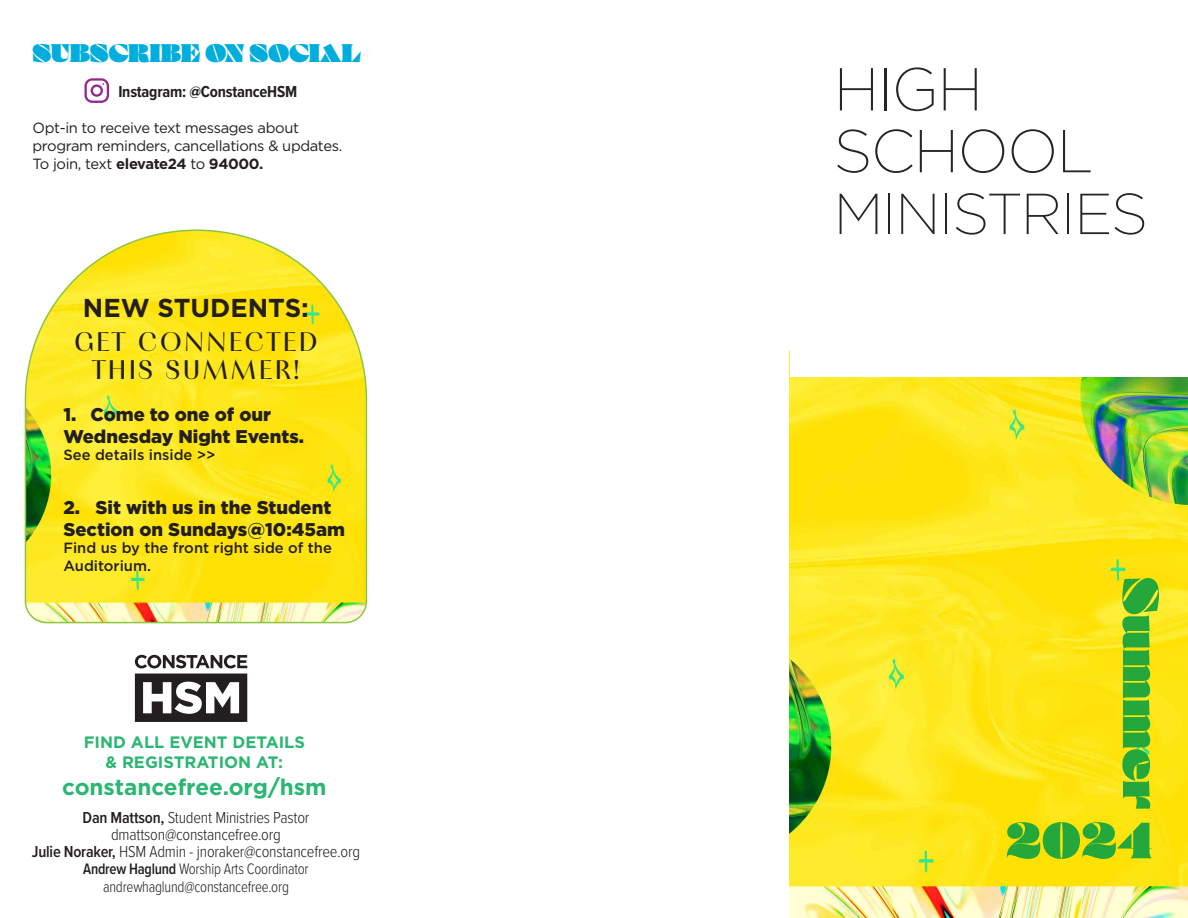
<style>
.page{position:relative;width:1188px;height:918px;background:#fff}
.page>*{position:absolute;margin:0;border:0;box-sizing:border-box;transform-origin:0 0}
.t1{font:200 60.45px/61.8px "Gotham";letter-spacing:-.025em;color:#262525}
.t2{font:200 57.75px "Gotham";letter-spacing:-.025em;color:#262525}
.t3{font:50.7px "Courage";letter-spacing:.005em;color:#24a83c}
.t4{font:27px/28.5px "PF Marlet Display";letter-spacing:.08em;color:#231f20;text-align:center}
.t5{font:700 25.95px "Gotham";color:#231f20}
.t6{font:25.5px "Courage";letter-spacing:-.01em;color:#00addc}
.t7{font:700 22.5px "Gotham";color:#2bb673}
.t8{font:900 18.45px/22px "Gotham";color:#231f20}
.t9{font:300 16.5px/17.2px "Proxima Nova Cond";letter-spacing:-.015em;color:#231f20;text-align:center}
.t10{font:700 16.5px/19.8px "Gotham";color:#2bb673;text-align:center}
.t11{font:700 16.5px "Proxima Nova Cond";letter-spacing:-.015em;color:#231f20}
.t12{font:300 15.75px/17.2px "Proxima Nova Cond";letter-spacing:-.015em;color:#231f20;text-align:center;scale:.95 1}
.t13{font:14.7px/17.7px "Gotham";letter-spacing:-.025em;color:#231f20}
.t14{font:500 14.7px/17.7px "Gotham";color:#231f20}
.s1{font-weight:700}
.s2{font-weight:600}
</style>
<div class="page">
<img style="left:789px;top:352px;width:399px;height:566px">
<svg style="left:24px;top:229px;width:344px;height:395px;background:#f7e739"></svg>
<div style="left:790px;top:0;width:398px;height:377px;background:#fff"></div>
<svg style="left:85px;top:78px;width:24px;height:25px"></svg>
<svg style="left:135px;top:674px;width:112px;height:48px"></svg>
<svg style="left:135px;top:655px;width:112px;height:13px"></svg>
<h3 class="t6" style="left:33px;top:37px;width:330px">SUBSCRIBE ON SOCIAL</h3>
<p class="t11" style="left:118px;top:79px;width:180px">Instagram: @ConstanceHSM</p>
<p class="t13" style="left:33px;top:119px;width:311px">Opt-in to receive text messages about program reminders, cancellations &amp; updates.<br>To join, text <span class="s1">elevate24</span> to <span class="s1">94000.</span></p>
<h3 class="t5" style="left:83px;top:291px;width:227px">NEW STUDENTS:</h3>
<h3 class="t4" style="left:74px;top:328px;width:245px">GET CONNECTED<br>THIS SUMMER!</h3>
<p class="t8" style="left:63px;top:403px;width:242px">1. Come to one of our<br>Wednesday Night Events.</p>
<p class="t14" style="left:63px;top:446px;width:154px">See details inside &gt;&gt;</p>
<p class="t8" style="left:63px;top:496px;width:283px">2. Sit with us in the Student<br>Section on Sundays@10:45am</p>
<p class="t14" style="left:63px;top:539px;width:270px">Find us by the front right side of the<br>Auditorium.</p>
<p class="t10" style="left:84px;top:732px;width:223px">FIND ALL EVENT DETAILS &amp; REGISTRATION AT:</p>
<h3 class="t7" style="left:62px;top:772px;width:266px">constancefree.org/hsm</h3>
<p class="t9" style="left:32px;top:808px;width:330px"><span class="s2">Dan Mattson,</span> Student Ministries Pastor dmattson@constancefree.org<br><span class="s2">Julie Noraker,</span> HSM Admin - jnoraker@constancefree.org</p>
<p class="t12" style="left:83px;top:860px;width:239px"><span class="s2">Andrew Haglund</span> Worship Arts Coordinator andrewhaglund@constancefree.org</p>
<h1 class="t1" style="left:834px;top:56px;width:261px">HIGH<br>SCHOOL</h1>
<h2 class="t2" style="left:834px;top:178px;width:316px">MINISTRIES</h2>
<h3 class="t3" style="left:1172px;top:577px;width:233px;rotate:90deg">Summer</h3>
<h3 class="t3" style="left:1006px;top:810px;width:147px">2024</h3>
</div>
